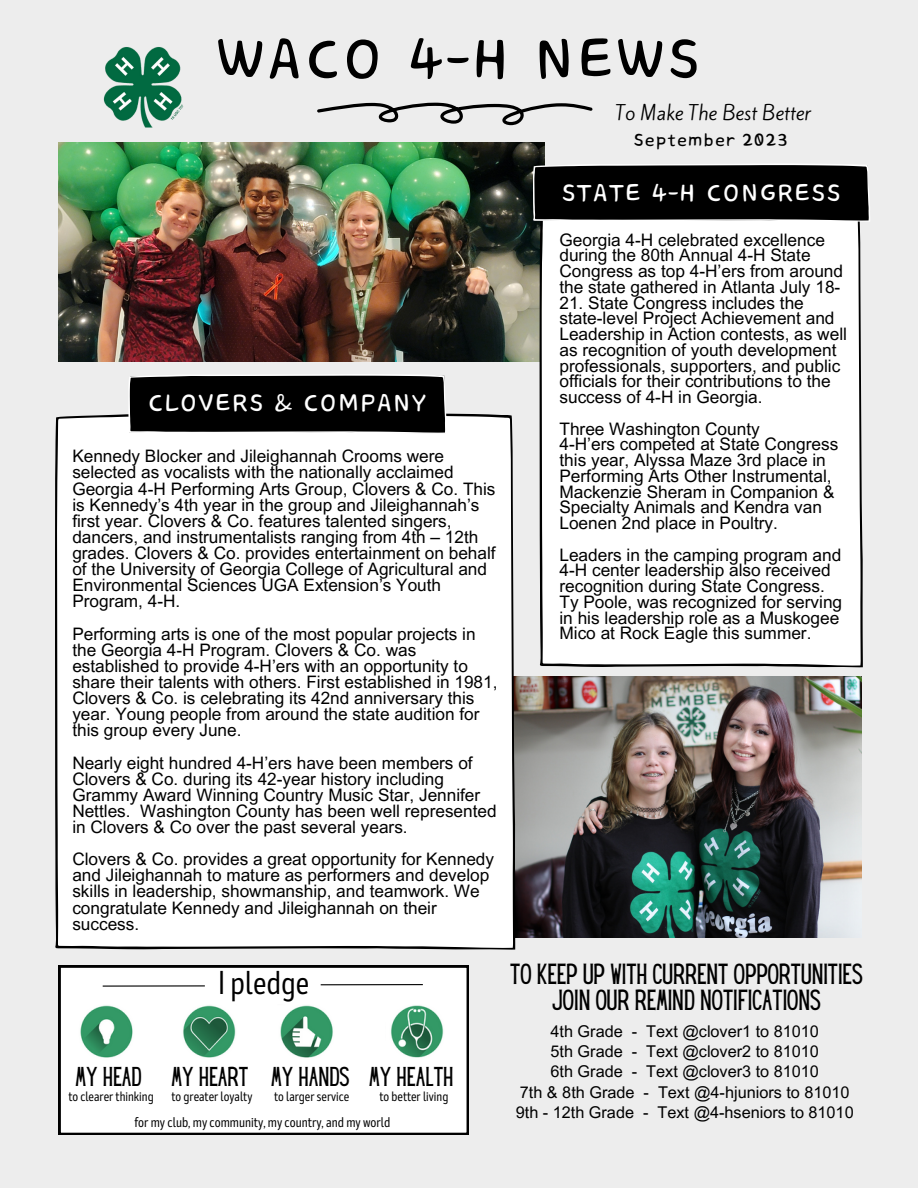
<style>
.page{position:relative;width:918px;height:1188px;background:#ededed}
.page>*{position:absolute;margin:0;border:0;box-sizing:border-box;transform-origin:0 0}
.t1{font:72px "Core Bandi Face";color:#000}
.t2{font:33px "Mozer";color:#000}
.t3{font:31.05px "Core Bandi Face";color:#fff}
.t4{font:25.5px "Hey Gotcha";color:#000}
.t5{font:23.85px "Hey Gotcha";color:#000}
.t6{font:22.5px "Core Bandi Face";color:#000}
.t7{font:18.6px "Kite One";color:#000}
.t8{font:17.25px/16px "Arial MT Pro";color:#000}
.t9{font:16.2px "Arial MT Pro";color:#000}
.t10{font:14.1px "Mozer";color:#000}
.t11{font:13.5px "Mozer";color:#000}
</style>
<div class="page">
<img style="left:59px;top:143px;width:486px;height:219px">
<div style="left:540px;top:222px;width:323px;height:445px;background:#fff"></div>
<svg style="left:533px;top:163px;width:337px;height:59px;background:#171717"></svg>
<img style="left:515px;top:677px;width:347px;height:261px">
<svg style="left:317px;top:103px;width:276px;height:22px"></svg>
<img style="left:103px;top:47px;width:81px;height:80px">
<div style="left:55px;top:413px;width:460px;height:537px;background:#fff"></div>
<svg style="left:128px;top:374px;width:319px;height:60px;background:#161616"></svg>
<div style="left:59px;top:966px;width:410px;height:169px;background:#fff"></div>
<img style="left:77px;top:1005px;width:58px;height:57px">
<img style="left:179px;top:1005px;width:57px;height:57px">
<img style="left:277px;top:1005px;width:59px;height:57px">
<img style="left:385px;top:1005px;width:60px;height:57px">
<hr style="left:321px;top:984px;width:102px;height:1px;background:#000">
<hr style="left:103px;top:985px;width:102px;height:2px;background:#000">
<p class="t1" style="left:216px;top:21px;width:488px">WACO 4-H NEWS</p>
<p class="t7" style="left:616px;top:99px;width:197px">To Make The Best Better</p>
<p class="t3" style="left:148px;top:386px;width:281px">CLOVERS &amp; COMPANY</p>
<p class="t8" style="left:72px;top:450px;width:425px">Kennedy Blocker and Jileighannah Crooms were selected as vocalists with the nationally acclaimed Georgia 4-H Performing Arts Group, Clovers &amp; Co. This is Kennedy’s 4th year in the group and Jileighannah’s first year. Clovers &amp; Co. features talented singers, dancers, and instrumentalists ranging from 4th – 12th grades. Clovers &amp; Co. provides entertainment on behalf of the University of Georgia College of Agricultural and Environmental Sciences UGA Extension’s Youth Program, 4-H.</p>
<p class="t8" style="left:72px;top:628px;width:427px">Performing arts is one of the most popular projects in the Georgia 4-H Program. Clovers &amp; Co. was established to provide 4-H’ers with an opportunity to share their talents with others. First established in 1981, Clovers &amp; Co. is celebrating its 42nd anniversary this year. Young people from around the state audition for this group every June.</p>
<p class="t8" style="left:72px;top:757px;width:426px">Nearly eight hundred 4-H’ers have been members of Clovers &amp; Co. during its 42-year history including Grammy Award Winning Country Music Star, Jennifer Nettles. Washington County has been well represented in Clovers &amp; Co over the past several years.</p>
<p class="t8" style="left:72px;top:853px;width:423px">Clovers &amp; Co. provides a great opportunity for Kennedy and Jileighannah to mature as performers and develop skills in leadership, showmanship, and teamwork. We congratulate Kennedy and Jileighannah on their success.</p>
<p class="t2" style="left:218px;top:963px;width:93px">I pledge</p>
<p class="t5" style="left:75px;top:1067px;width:67px">MY HEAD</p>
<p class="t5" style="left:171px;top:1067px;width:78px">MY HEART</p>
<p class="t5" style="left:271px;top:1067px;width:79px">MY HANDS</p>
<p class="t5" style="left:369px;top:1067px;width:84px">MY HEALTH</p>
<p class="t11" style="left:68px;top:1088px;width:87px">to clearer thinking</p>
<p class="t11" style="left:171px;top:1088px;width:82px">to greater loyalty</p>
<p class="t11" style="left:274px;top:1088px;width:77px">to larger service</p>
<p class="t11" style="left:380px;top:1088px;width:70px">to better living</p>
<p class="t10" style="left:134px;top:1114px;width:258px">for my club, my community, my country, and my world</p>
<p class="t6" style="left:634px;top:128px;width:157px">September 2023</p>
<p class="t3" style="left:561px;top:176px;width:282px">STATE 4-H CONGRESS</p>
<p class="t8" style="left:559px;top:234px;width:285px">Georgia 4-H celebrated excellence during the 80th Annual 4-H State Congress as top 4-H’ers from around the state gathered in Atlanta July 18-</p>
<p class="t8" style="left:559px;top:297px;width:289px">21. State Congress includes the state-level Project Achievement and Leadership in Action contests, as well as recognition of youth development professionals, supporters, and public officials for their contributions to the success of 4-H in Georgia.</p>
<p class="t8" style="left:559px;top:423px;width:202px">Three Washington County</p>
<p class="t8" style="left:559px;top:438px;width:280px">4-H’ers competed at State Congress this year, Alyssa Maze 3rd place in Performing Arts Other Instrumental, Mackenzie Sheram in Companion &amp; Specialty Animals and Kendra van Loenen 2nd place in Poultry.</p>
<p class="t8" style="left:559px;top:549px;width:284px">Leaders in the camping program and 4-H center leadership also received recognition during State Congress.<br>Ty Poole, was recognized for serving in his leadership role as a Muskogee Mico at Rock Eagle this summer.</p>
<p class="t4" style="left:510px;top:964px;width:353px">TO KEEP UP WITH CURRENT OPPORTUNITIES</p>
<p class="t4" style="left:552px;top:990px;width:269px">JOIN OUR REMIND NOTIFICATIONS</p>
<p class="t9" style="left:551px;top:1025px;width:270px">4th Grade - Text @clover1 to 81010</p>
<p class="t9" style="left:551px;top:1045px;width:270px">5th Grade - Text @clover2 to 81010</p>
<p class="t9" style="left:551px;top:1066px;width:270px">6th Grade - Text @clover3 to 81010</p>
<p class="t9" style="left:520px;top:1086px;width:331px">7th &amp; 8th Grade - Text @4-hjuniors to 81010</p>
<p class="t9" style="left:516px;top:1106px;width:339px">9th - 12th Grade - Text @4-hseniors to 81010</p>
</div>
